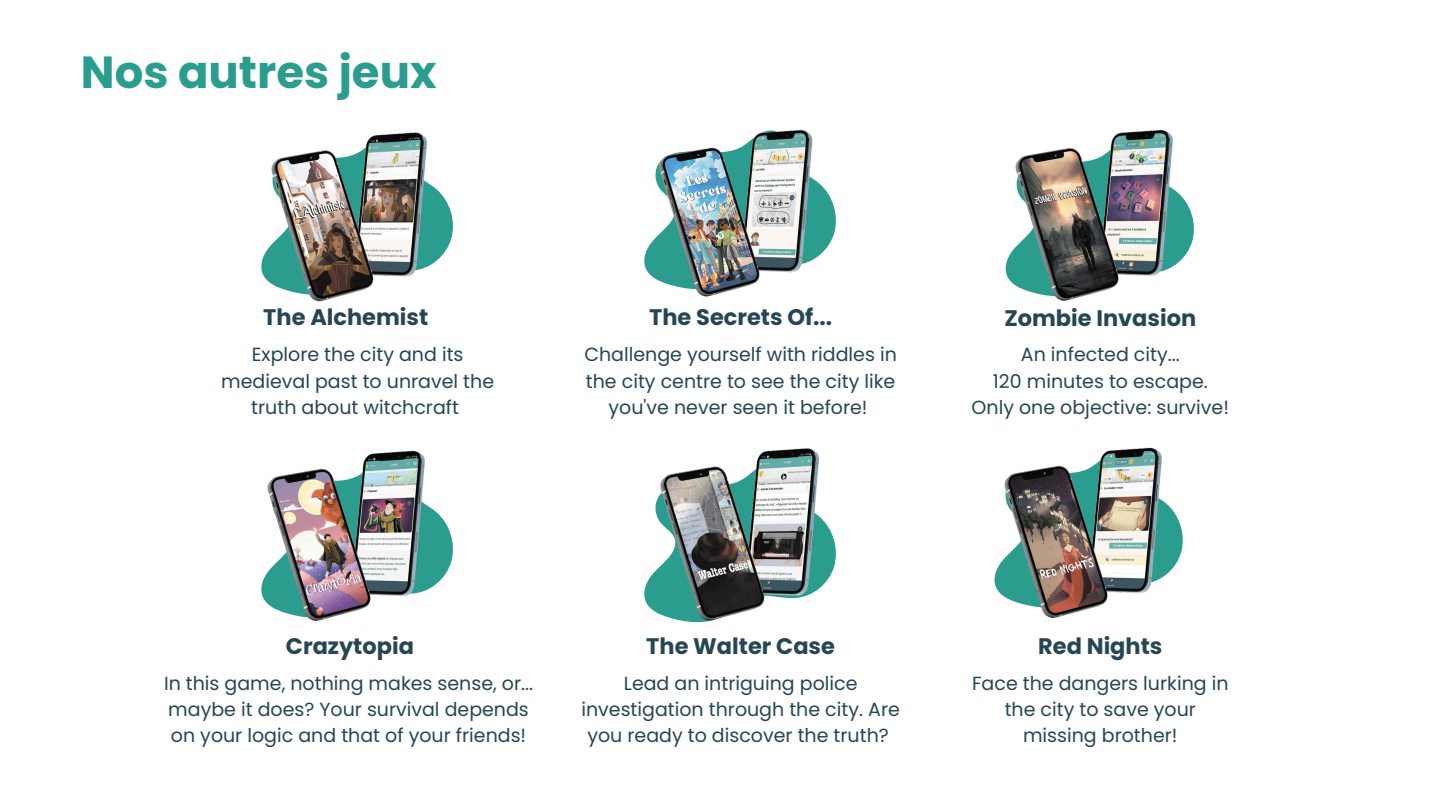
<style>
.page{position:relative;width:1440px;height:810px;background:#fff}
.page>*{position:absolute;margin:0;border:0;box-sizing:border-box;transform-origin:0 0}
.t1{font:700 45px "Poppins";color:#2a9d8f}
.t2{font:700 22.5px "Poppins";color:#264653}
.t3{font:19px/26.2px "Poppins";color:#264653;text-align:center}
</style>
<div class="page">
<svg style="left:261px;top:183px;width:192px;height:101px"></svg>
<svg style="left:644px;top:167px;width:192px;height:113px"></svg>
<svg style="left:440px;top:516px;width:13px;height:65px"></svg>
<svg style="left:644px;top:530px;width:192px;height:79px"></svg>
<svg style="left:1183px;top:198px;width:11px;height:60px"></svg>
<svg style="left:994px;top:508px;width:189px;height:85px"></svg>
<img style="left:261px;top:450px;width:179px;height:171px">
<img style="left:271px;top:132px;width:158px;height:170px">
<img style="left:651px;top:448px;width:179px;height:175px">
<img style="left:657px;top:130px;width:168px;height:167px">
<img style="left:1000px;top:447px;width:171px;height:171px">
<img style="left:1005px;top:130px;width:178px;height:171px">
<h1 class="t1" style="left:81px;top:41px;width:357px">Nos autres jeux</h1>
<p class="t2" style="left:263px;top:302px;width:167px">The Alchemist</p>
<p class="t3" style="left:221px;top:342px;width:274px">Explore the city and its medieval past to unravel the truth about witchcraft</p>
<h2 class="t2" style="left:649px;top:302px;width:185px">The Secrets Of...</h2>
<p class="t3" style="left:584px;top:342px;width:314px">Challenge yourself with riddles in the city centre to see the city like you've never seen it before!</p>
<p class="t2" style="left:1004px;top:303px;width:193px">Zombie Invasion</p>
<h2 class="t3" style="left:1021px;top:342px;width:160px">An infected city...</h2>
<p class="t3" style="left:993px;top:368px;width:217px">120 minutes to escape.</p>
<p class="t3" style="left:972px;top:394px;width:259px">Only one objective: survive!</p>
<p class="t2" style="left:286px;top:630px;width:130px">Crazytopia</p>
<p class="t3" style="left:164px;top:670px;width:371px;text-align:left">In this game, nothing makes sense, or... maybe it does? Your survival depends on your logic and that of your friends!</p>
<p class="t2" style="left:646px;top:630px;width:190px">The Walter Case</p>
<p class="t3" style="left:581px;top:670px;width:320px">Lead an intriguing police investigation through the city. Are you ready to discover the truth?</p>
<p class="t2" style="left:1038px;top:630px;width:126px">Red Nights</p>
<h2 class="t3" style="left:972px;top:670px;width:258px">Face the dangers lurking in the city to save your missing brother!</h2>
</div>
